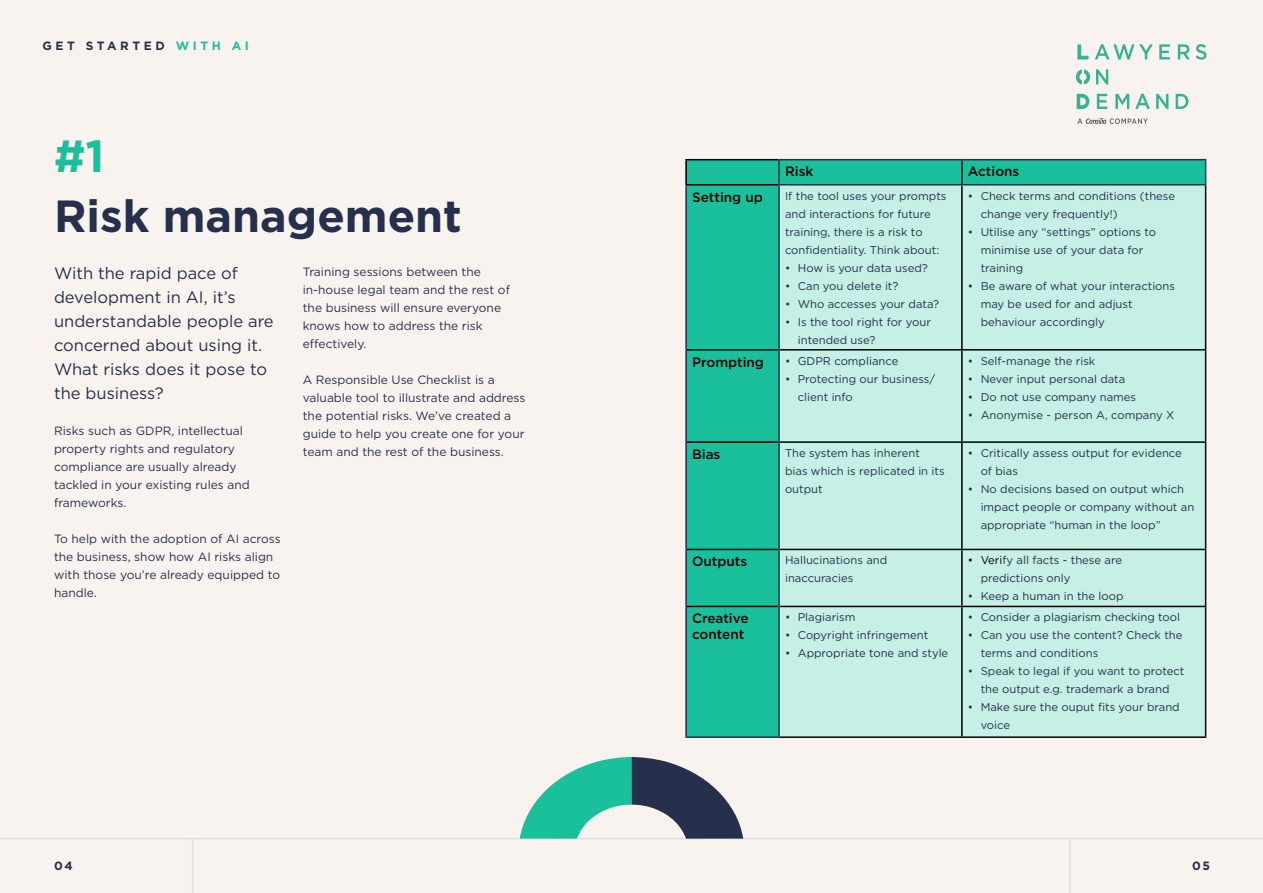
<style>
.page{position:relative;width:1263px;height:893px;background:#f9f3ef}
.page>*{position:absolute;margin:0;border:0;box-sizing:border-box;transform-origin:0 0}
.t1{font:700 45px "Gotham";color:#262f4b}
.t2{font:700 45px "Gotham";color:#1abf9b}
.t3{font:16.5px/24px "Gotham";color:#262f4b}
.t4{font:500 13.5px/16.2px "Gotham";color:#000}
.t5{font:12px/18px "Gotham";color:#262f4b}
.t6{font:700 12px "Gotham";letter-spacing:.3em;color:#262f4b}
.t7{font:700 12px "Gotham";letter-spacing:.3em;color:#1abf9b}
.t8{font:11.25px/18px "Gotham";color:#262f4b}
.s1{color:#1abf9b}
.s2{color:#000}
</style>
<div class="page">
<hr style="left:0;top:838px;width:1263px;height:1px;background:#dddee2">
<hr style="left:1069px;top:838px;width:2px;height:55px;background:#dddee2">
<hr style="left:192px;top:838px;width:1px;height:55px;background:#dddee2">
<svg style="left:520px;top:757px;width:223px;height:82px"></svg>
<svg style="left:1077px;top:44px;width:11px;height:15px"></svg>
<svg style="left:1095px;top:44px;width:112px;height:16px"></svg>
<svg style="left:1077px;top:94px;width:12px;height:15px"></svg>
<svg style="left:1097px;top:94px;width:10px;height:15px"></svg>
<svg style="left:1115px;top:94px;width:14px;height:15px"></svg>
<svg style="left:1135px;top:94px;width:15px;height:15px"></svg>
<svg style="left:1156px;top:94px;width:12px;height:15px"></svg>
<svg style="left:1176px;top:94px;width:12px;height:15px"></svg>
<svg style="left:1076px;top:69px;width:14px;height:15px"></svg>
<svg style="left:1096px;top:69px;width:12px;height:15px"></svg>
<svg style="left:1077px;top:118px;width:71px;height:6px"></svg>
<div style="left:687px;top:186px;width:91px;height:550px;background:#1abf9b"></div>
<div style="left:780px;top:186px;width:425px;height:550px;background:#c6efe6"></div>
<hr style="left:961px;top:186px;width:2px;height:163px;background:#000">
<hr style="left:1205px;top:186px;width:1px;height:163px;background:#000">
<hr style="left:687px;top:349px;width:91px;height:2px;background:#000">
<hr style="left:780px;top:349px;width:182px;height:2px;background:#000">
<hr style="left:962px;top:349px;width:244px;height:2px;background:#000">
<hr style="left:961px;top:351px;width:2px;height:90px;background:#000">
<hr style="left:1205px;top:351px;width:1px;height:90px;background:#000">
<hr style="left:687px;top:441px;width:91px;height:2px;background:#000">
<hr style="left:780px;top:441px;width:182px;height:2px;background:#000">
<hr style="left:962px;top:441px;width:244px;height:2px;background:#000">
<hr style="left:961px;top:443px;width:2px;height:106px;background:#000">
<hr style="left:1205px;top:443px;width:1px;height:106px;background:#000">
<hr style="left:687px;top:549px;width:91px;height:1px;background:#000">
<hr style="left:780px;top:549px;width:182px;height:1px;background:#000">
<hr style="left:962px;top:549px;width:244px;height:1px;background:#000">
<hr style="left:961px;top:550px;width:2px;height:56px;background:#000">
<hr style="left:1205px;top:550px;width:1px;height:56px;background:#000">
<hr style="left:687px;top:606px;width:91px;height:1px;background:#000">
<hr style="left:780px;top:606px;width:182px;height:1px;background:#000">
<hr style="left:962px;top:606px;width:244px;height:1px;background:#000">
<hr style="left:961px;top:607px;width:2px;height:129px;background:#000">
<hr style="left:1205px;top:607px;width:1px;height:129px;background:#000">
<hr style="left:780px;top:736px;width:182px;height:2px;background:#000">
<hr style="left:962px;top:736px;width:244px;height:2px;background:#000">
<hr style="left:685px;top:159px;width:93px;height:1px;background:#000">
<hr style="left:685px;top:160px;width:2px;height:24px;background:#000">
<hr style="left:685px;top:184px;width:93px;height:2px;background:#000">
<hr style="left:685px;top:186px;width:2px;height:164px;background:#262f4b">
<hr style="left:778px;top:186px;width:2px;height:164px;background:#262f4b">
<hr style="left:685px;top:350px;width:2px;height:92px;background:#262f4b">
<hr style="left:778px;top:350px;width:2px;height:92px;background:#262f4b">
<hr style="left:685px;top:442px;width:2px;height:107px;background:#262f4b">
<hr style="left:778px;top:442px;width:2px;height:107px;background:#262f4b">
<hr style="left:685px;top:549px;width:2px;height:57px;background:#262f4b">
<hr style="left:778px;top:549px;width:2px;height:57px;background:#262f4b">
<hr style="left:685px;top:606px;width:2px;height:130px;background:#262f4b">
<hr style="left:778px;top:606px;width:2px;height:130px;background:#262f4b">
<hr style="left:685px;top:736px;width:95px;height:2px;background:#262f4b">
<hr style="left:778px;top:159px;width:184px;height:1px;background:#262f4b">
<hr style="left:962px;top:159px;width:244px;height:1px;background:#262f4b">
<div style="left:686px;top:160px;width:520px;height:24px;background:#1abf9b"></div>
<hr style="left:778px;top:184px;width:184px;height:2px;background:#262f4b">
<hr style="left:962px;top:184px;width:244px;height:2px;background:#262f4b">
<p class="t6" style="left:54px;top:36px;width:180px">MAKING AN <span class="s1">IMPACT</span></p>
<p class="t6" style="left:57px;top:36px;width:142px">MEASURE YOUR</p>
<p class="t7" style="left:208px;top:36px;width:67px">IMPACT</p>
<p class="t6" style="left:43px;top:38px;width:124px">GET STARTED</p>
<p class="t7" style="left:176px;top:38px;width:75px">WITH AI</p>
<h1 class="t2" style="left:54px;top:126px;width:52px">#1</h1>
<h1 class="t1" style="left:54px;top:186px;width:409px">Risk management</h1>
<h2 class="t3" style="left:54px;top:261px;width:221px">With the rapid pace of development in AI, it’s understandable people are concerned about using it.<br>What risks does it pose to the business?</h2>
<p class="t5" style="left:54px;top:422px;width:197px">Risks such as GDPR, intellectual property rights and regulatory compliance are usually already tackled in your existing rules and frameworks.</p>
<p class="t5" style="left:54px;top:530px;width:228px">To help with the adoption of AI across the business, show how AI risks align with those you’re already equipped to handle.</p>
<p class="t5" style="left:303px;top:262px;width:209px">Training sessions between the in-house legal team and the rest of the business will ensure everyone knows how to address the risk effectively.</p>
<p class="t5" style="left:303px;top:370px;width:224px">A Responsible Use Checklist is a valuable tool to illustrate and address the potential risks. We’ve created a guide to help you create one for your team and the rest of the business.</p>
<p class="t4" style="left:785px;top:163px;width:30px">Risk</p>
<p class="t4" style="left:968px;top:163px;width:53px">Actions</p>
<p class="t4" style="left:692px;top:189px;width:72px">Setting up</p>
<p class="t8" style="left:785px;top:187px;width:163px">If the tool uses your prompts and interactions for future training, there is a risk to confidentiality. Think about:</p>
<p class="t8" style="left:785px;top:259px;width:144px">• How is your data used?</p>
<p class="t8" style="left:785px;top:277px;width:115px">• Can you delete it?</p>
<p class="t8" style="left:785px;top:295px;width:156px">• Who accesses your data?</p>
<p class="t8" style="left:798px;top:313px;width:135px;text-indent:-13px">• Is the tool right for your intended use?</p>
<p class="t4" style="left:692px;top:354px;width:73px">Prompting</p>
<p class="t8" style="left:785px;top:352px;width:115px">• GDPR compliance</p>
<p class="t8" style="left:798px;top:370px;width:139px;text-indent:-13px">• Protecting our business/ client info</p>
<p class="t8" style="left:981px;top:187px;width:196px;text-indent:-13px">• Check terms and conditions (these change very frequently!)</p>
<p class="t8" style="left:981px;top:223px;width:177px;text-indent:-13px">• Utilise any “settings” options to minimise use of your data for training</p>
<p class="t8" style="left:981px;top:277px;width:196px;text-indent:-13px">• Be aware of what your interactions may be used for and adjust behaviour accordingly</p>
<p class="t8" style="left:968px;top:352px;width:129px">• Self-manage the risk</p>
<p class="t8" style="left:968px;top:370px;width:159px">• Never input personal data</p>
<p class="t8" style="left:968px;top:388px;width:170px">• Do not use company names</p>
<p class="t8" style="left:968px;top:406px;width:208px">• Anonymise - person A, company X</p>
<p class="t4" style="left:692px;top:446px;width:30px">Bias</p>
<p class="t8" style="left:785px;top:444px;width:161px">The system has inherent bias which is replicated in its output</p>
<p class="t8" style="left:981px;top:444px;width:203px;text-indent:-13px">• Critically assess output for evidence of bias</p>
<p class="t8" style="left:981px;top:480px;width:215px;text-indent:-13px">• No decisions based on output which impact people or company without an appropriate “human in the loop”</p>
<p class="t4" style="left:692px;top:553px;width:57px">Outputs</p>
<p class="t8" style="left:785px;top:551px;width:104px">Hallucinations and inaccuracies</p>
<p class="t8" style="left:981px;top:551px;width:143px;text-indent:-13px"><span class="s2">• Veri</span>fy all facts - these are predictions only</p>
<p class="t8" style="left:968px;top:587px;width:157px">• Keep a human in the loop</p>
<p class="t4" style="left:692px;top:610px;width:58px">Creative content</p>
<p class="t8" style="left:785px;top:608px;width:72px">• Plagiarism</p>
<p class="t8" style="left:968px;top:608px;width:214px">• Consider a plagiarism checking tool</p>
<p class="t8" style="left:981px;top:626px;width:203px;text-indent:-13px">• Can you use the content? Check the terms and conditions</p>
<p class="t8" style="left:968px;top:662px;width:218px;text-align:center">• Speak to legal if you want to protect the output e.g. trademark a brand</p>
<p class="t8" style="left:981px;top:698px;width:201px;text-indent:-13px">• Make sure the ouput fits your brand voice</p>
<p class="t8" style="left:785px;top:626px;width:145px">• Copyright infringement</p>
<p class="t8" style="left:785px;top:644px;width:165px">• Appropriate tone and style</p>
<p class="t6" style="left:54px;top:858px;width:20px">04</p>
<p class="t6" style="left:1192px;top:858px;width:20px">05</p>
</div>
